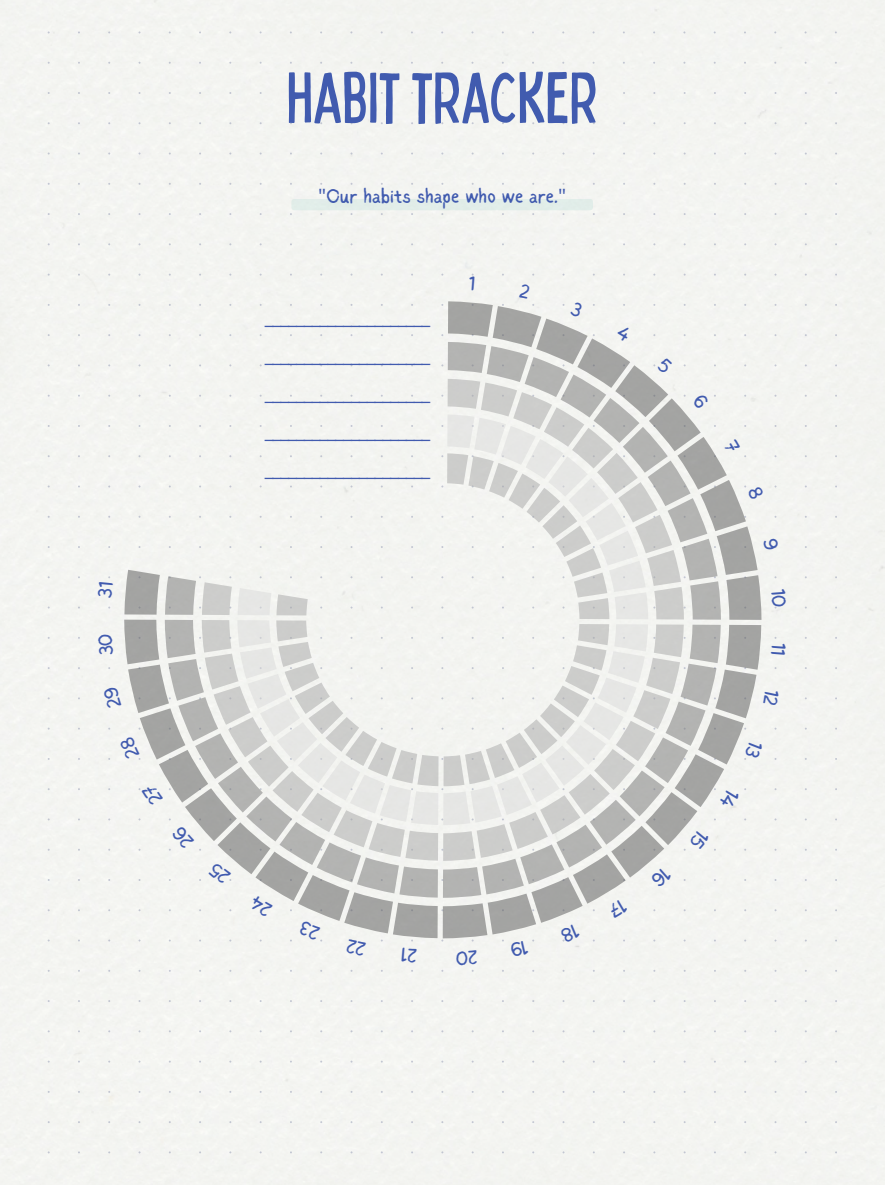
<style>
.page{position:relative;width:885px;height:1185px;background:#fff}
.page>*{position:absolute;margin:0;border:0;box-sizing:border-box;transform-origin:0 0}
.t1{font:condensed 71.6px "Bobby Jones";color:#415baf}
.t2{font:19.8px "Noto Sans";color:#415baf}
.t3{font:19.8px "Sigher";color:#415baf}
.s1{font-family:"Noto Sans"}
</style>
<div class="page">
<div style="left:48px;top:31px;width:789px;height:1122px;background:#f3f4f1"></div>
<svg style="left:103px;top:282px;width:679px;height:677px;fill:#f3f4f1"></svg>
<svg style="left:147px;top:325px;width:592px;height:591px;fill:#f2f3f0"></svg>
<div style="left:291px;top:199px;width:302px;height:11px;background:#e1ede9"></div>
<svg style="left:468px;top:276px;width:7px;height:15px"></svg>
<svg style="left:519px;top:284px;width:11px;height:15px"></svg>
<svg style="left:570px;top:301px;width:13px;height:16px"></svg>
<svg style="left:616px;top:325px;width:16px;height:17px"></svg>
<svg style="left:657px;top:357px;width:16px;height:17px"></svg>
<svg style="left:692px;top:393px;width:17px;height:17px"></svg>
<svg style="left:723px;top:439px;width:17px;height:15px"></svg>
<svg style="left:748px;top:486px;width:16px;height:14px"></svg>
<svg style="left:763px;top:538px;width:16px;height:13px"></svg>
<svg style="left:771px;top:589px;width:15px;height:18px"></svg>
<svg style="left:771px;top:643px;width:15px;height:12px"></svg>
<svg style="left:763px;top:689px;width:17px;height:17px"></svg>
<svg style="left:745px;top:740px;width:18px;height:19px"></svg>
<svg style="left:719px;top:788px;width:21px;height:21px"></svg>
<svg style="left:689px;top:829px;width:21px;height:21px"></svg>
<svg style="left:651px;top:867px;width:21px;height:21px"></svg>
<svg style="left:608px;top:898px;width:20px;height:20px"></svg>
<svg style="left:560px;top:924px;width:20px;height:19px"></svg>
<svg style="left:510px;top:940px;width:19px;height:17px"></svg>
<svg style="left:402px;top:948px;width:15px;height:15px"></svg>
<svg style="left:456px;top:951px;width:21px;height:15px"></svg>
<svg style="left:346px;top:938px;width:20px;height:18px"></svg>
<svg style="left:299px;top:921px;width:21px;height:20px"></svg>
<svg style="left:249px;top:894px;width:24px;height:23px"></svg>
<svg style="left:208px;top:862px;width:23px;height:23px"></svg>
<svg style="left:171px;top:825px;width:23px;height:24px"></svg>
<svg style="left:141px;top:783px;width:22px;height:23px"></svg>
<svg style="left:119px;top:736px;width:21px;height:23px"></svg>
<svg style="left:103px;top:686px;width:19px;height:22px"></svg>
<svg style="left:98px;top:634px;width:16px;height:22px"></svg>
<svg style="left:98px;top:582px;width:15px;height:16px"></svg>
<p class="t1" style="left:287px;top:51px;width:313px">HABITTRACKER</p>
<p class="t3" style="left:318px;top:188px;width:249px"><span class="s1">"</span>Our habits shape who we are.<span class="s1">"</span></p>
<p class="t2" style="left:265px;top:303px;width:167px">_____________________</p>
<p class="t2" style="left:265px;top:341px;width:167px">_____________________</p>
<p class="t2" style="left:265px;top:379px;width:167px">_____________________</p>
<p class="t2" style="left:265px;top:417px;width:167px">_____________________</p>
<p class="t2" style="left:265px;top:455px;width:167px">_____________________</p>
</div>
